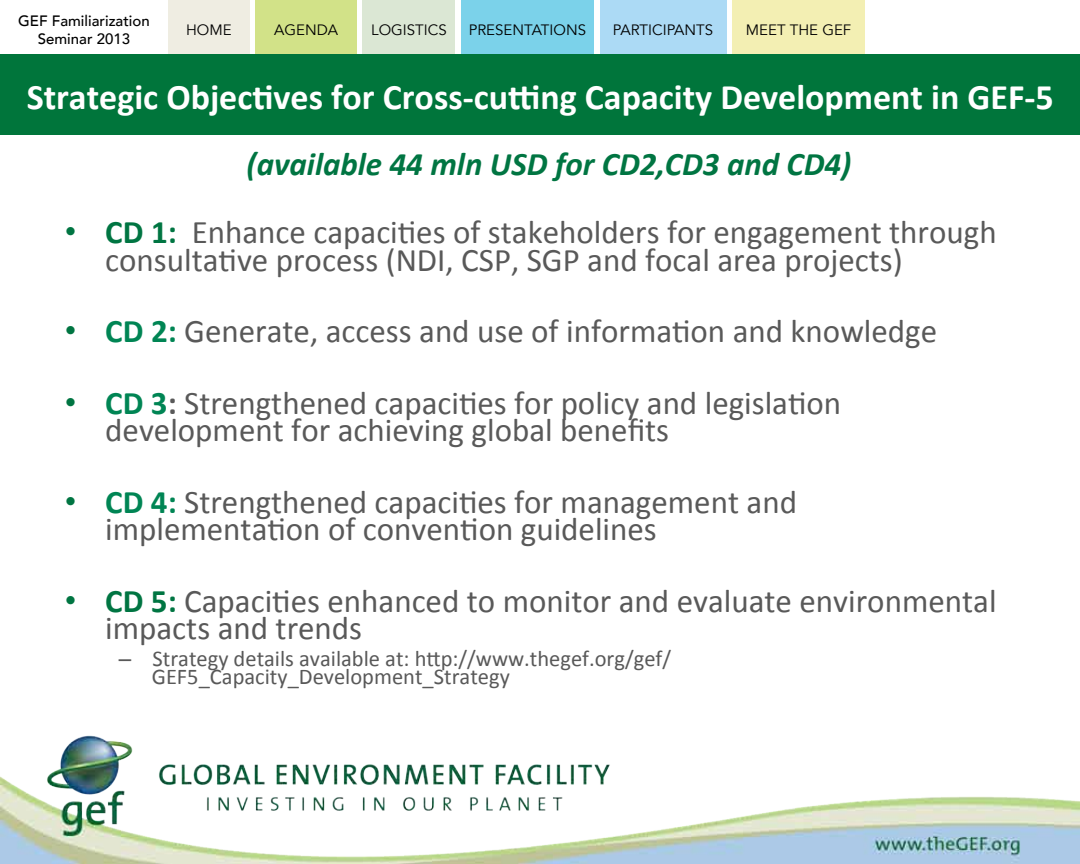
<style>
.page{position:relative;width:1080px;height:864px;background:#fff}
.page>*{position:absolute;margin:0;border:0;box-sizing:border-box;transform-origin:0 0}
.t1{font:700 36px "Calibri";color:#fff}
.t2{font:33px/26.5px "Calibri";color:#595959}
.t3{font:italic 700 33px "Calibri";color:#007542}
.t4{font:22.5px/18.6px "Calibri";color:#595959}
.t5{font:15px "Avenir";color:#000}
.t6{font:500 15px/18px "Avenir";color:#000;text-align:center}
.s1{font-family:"Arial";color:#007542}
.s2{font-weight:700;color:#007542}
.s3{font-weight:700;color:#008554}
.s4{font-weight:700}
.s5{font-family:"Arial"}
</style>
<div class="page">
<div style="left:168px;top:0;width:82px;height:54px;background:#efede2"></div>
<div style="left:600px;top:0;width:126px;height:54px;background:#acdaf5"></div>
<div style="left:363px;top:0;width:92px;height:54px;background:#dbe7d4"></div>
<div style="left:732px;top:0;width:133px;height:54px;background:#f3efb3"></div>
<div style="left:256px;top:0;width:101px;height:54px;background:#d2e288"></div>
<div style="left:461px;top:0;width:133px;height:54px;background:#7bd2ea"></div>
<img style="left:0;top:735px;width:1080px;height:129px">
<div style="left:0;top:54px;width:1080px;height:81px;background:#00753b"></div>
<p class="t6" style="left:18px;top:10px;width:133px">GEF Familiarization<br>Seminar 2013</p>
<p class="t5" style="left:186px;top:20px;width:47px">HOME</p>
<p class="t5" style="left:274px;top:20px;width:65px">AGENDA</p>
<p class="t5" style="left:371px;top:20px;width:77px">LOGISTICS</p>
<p class="t5" style="left:469px;top:20px;width:119px">PRESENTATIONS</p>
<p class="t5" style="left:613px;top:20px;width:102px">PARTICIPANTS</p>
<p class="t5" style="left:746px;top:20px;width:107px">MEET THE GEF</p>
<p class="t1" style="left:27px;top:74px;width:1029px">Strategic ObjecMves for Cross--‐cu\ng Capacity Development in GEF--‐5</p>
<p class="t3" style="left:246px;top:143px;width:607px">(available 44 mln USD for CD2,CD3 and CD4)</p>
<p class="t2" style="left:105px;top:219px;width:893px;line-height:28px;text-indent:-40px"><span class="s1">•</span> <span class="s2">CD 1:</span> Enhance capaci+es of stakeholders for engagement through consulta+ve process (NDI, CSP, SGP and focal area projects)</p>
<p class="t2" style="left:65px;top:318px;width:874px"><span class="s1">•</span> <span class="s3">CD 2:</span> Generate, access and use of informa+on and knowledge</p>
<p class="t2" style="left:105px;top:390px;width:737px;text-indent:-40px"><span class="s1">•</span> <span class="s3">CD 3</span><span class="s4">:</span> Strengthened capaci+es for policy and legisla+on development for achieving global benefits</p>
<p class="t2" style="left:105px;top:489px;width:693px;text-indent:-40px"><span class="s1">•</span> <span class="s3">CD 4:</span> Strengthened capaci+es for management and implementa+on of conven+on guidelines</p>
<p class="t2" style="left:105px;top:588px;width:893px;text-indent:-40px"><span class="s1">•</span> <span class="s2">CD 5:</span> Capaci+es enhanced to monitor and evaluate environmental impacts and trends</p>
<p class="t4" style="left:152px;top:649px;width:521px;text-indent:-33px"><span class="s5">–</span> Strategy details available at: h^p://www.thegef.org/gef/<br>GEF5_Capacity_Development_Strategy</p>
</div>
